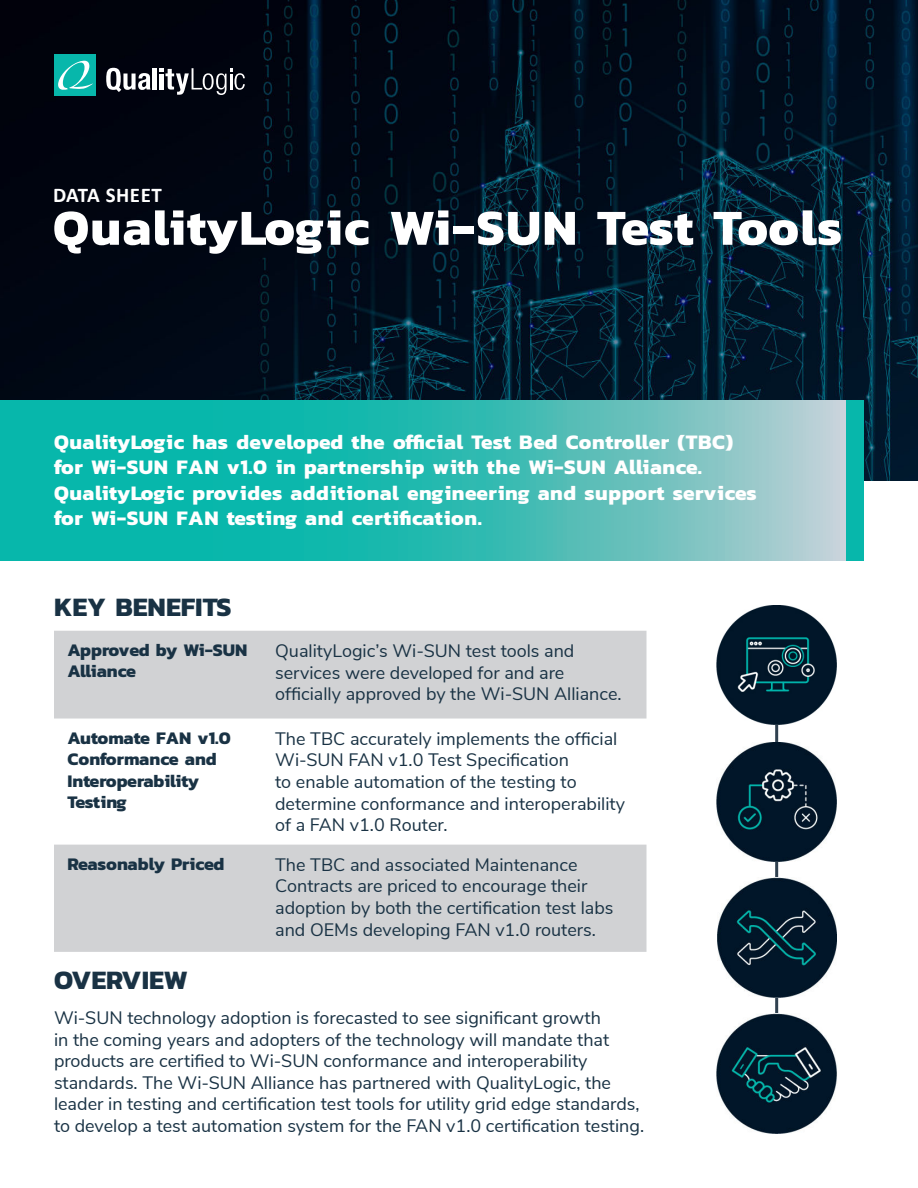
<style>
.page{position:relative;width:918px;height:1188px;background:#fff}
.page>*{position:absolute;margin:0;border:0;box-sizing:border-box;transform-origin:0 0}
.t1{font:700 51px "Kanit";letter-spacing:.01em;color:#fff}
.t2{font:700 27px "Kanit";color:#193244}
.t3{font:700 21px/25.2px "Kanit";letter-spacing:.025em;color:#fff}
.t4{font:700 21px "Calibri";letter-spacing:.025em;color:#fff}
.t5{font:18px/21.6px "Nunito Sans";color:#193244}
.t6{font:700 18px/21.6px "Kanit";color:#193244}
.t7{font:700 18px/21.6px "Kanit";letter-spacing:-.03em;color:#193244}
</style>
<div class="page">
<hr style="left:775px;top:714px;width:3px;height:420px;background:#304150">
<img style="left:0;top:0;width:918px;height:480px">
<div style="left:54px;top:54px;width:42px;height:42px;background:#07b7ab"></div>
<svg style="left:58px;top:60px;width:35px;height:30px"></svg>
<svg style="left:106px;top:68px;width:45px;height:24px"></svg>
<hr style="left:152px;top:68px;width:4px;height:21px;background:#fff">
<svg style="left:160px;top:68px;width:85px;height:27px"></svg>
<svg style="left:0;top:400px;width:846px;height:161px;background:#3cbcb5"></svg>
<div style="left:846px;top:400px;width:18px;height:161px;background:#07b7ab"></div>
<img style="left:717px;top:606px;width:119px;height:119px">
<img style="left:717px;top:878px;width:119px;height:120px">
<img style="left:717px;top:742px;width:119px;height:119px">
<img style="left:716px;top:1014px;width:121px;height:120px">
<svg style="left:54px;top:631px;width:592px;height:321px;fill:#d1d2d4"></svg>
<p class="t4" style="left:53px;top:183px;width:110px">DATA SHEET</p>
<h1 class="t1" style="left:53px;top:208px;width:790px">QualityLogic Wi-SUN Test Tools</h1>
<p class="t3" style="left:54px;top:429px;width:704px">QualityLogic has developed the official Test Bed Controller (TBC) for Wi-SUN FAN v1.0 in partnership with the Wi-SUN Alliance.<br>QualityLogic provides additional engineering and support services for Wi-SUN FAN testing and certification.</p>
<h2 class="t2" style="left:54px;top:586px;width:179px">KEY BENEFITS</h2>
<p class="t7" style="left:68px;top:638px;width:182px">Approved by Wi-SUN<br>Alliance</p>
<p class="t5" style="left:275px;top:641px;width:348px">QualityLogic’s Wi-SUN test tools and services were developed for and are officially approved by the Wi-SUN Alliance.</p>
<p class="t6" style="left:68px;top:726px;width:165px">Automate FAN v1.0<br>Conformance and<br>Interoperability<br>Testing</p>
<p class="t5" style="left:275px;top:727px;width:351px">The TBC accurately implements the official Wi-SUN FAN v1.0 Test Specification<br>to enable automation of the testing to determine conformance and interoperability of a FAN v1.0 Router.</p>
<p class="t6" style="left:68px;top:852px;width:158px">Reasonably Priced</p>
<p class="t5" style="left:275px;top:853px;width:340px">The TBC and associated Maintenance Contracts are priced to encourage their adoption by both the certification test labs and OEMs developing FAN v1.0 routers.</p>
<h2 class="t2" style="left:54px;top:959px;width:136px">OVERVIEW</h2>
<p class="t5" style="left:54px;top:1006px;width:592px">Wi-SUN technology adoption is forecasted to see significant growth<br>in the coming years and adopters of the technology will mandate that products are certified to Wi-SUN conformance and interoperability standards. The Wi-SUN Alliance has partnered with QualityLogic, the leader in testing and certification test tools for utility grid edge standards, to develop a test automation system for the FAN v1.0 certification testing.</p>
</div>
